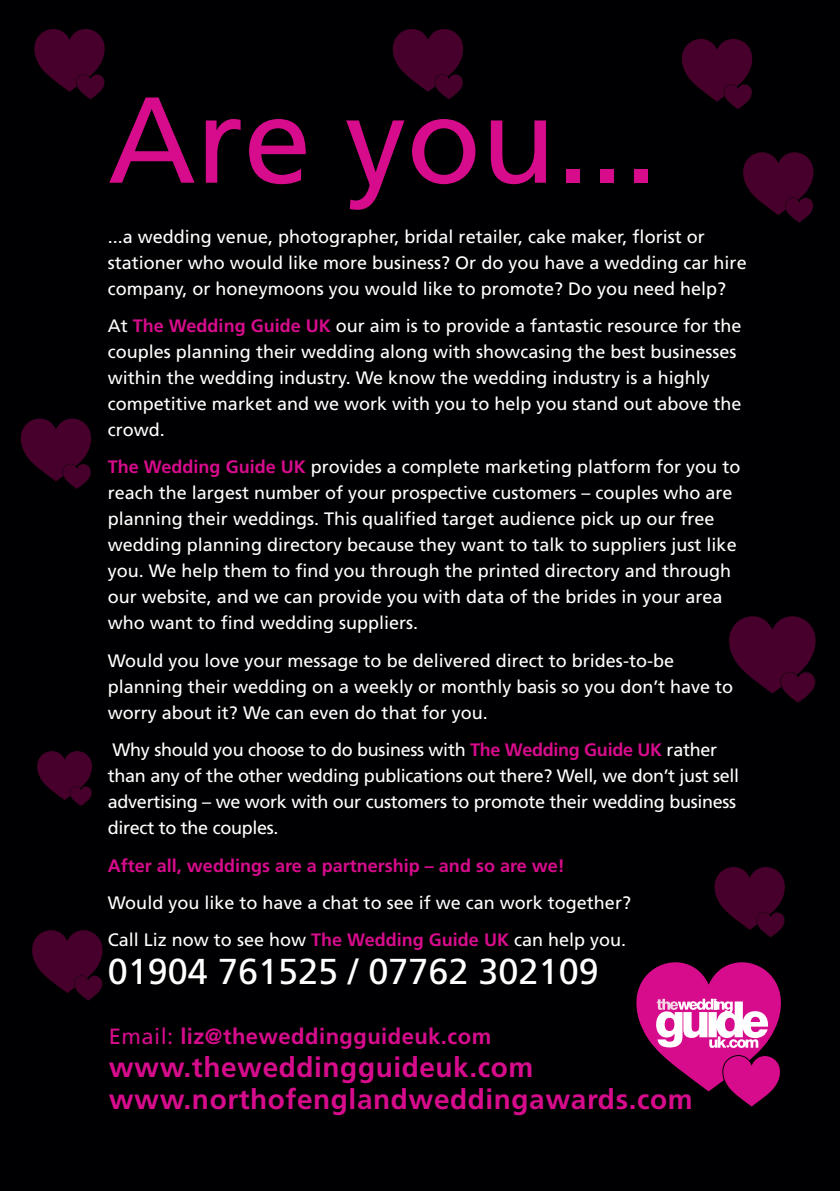
<style>
.page{position:relative;width:840px;height:1191px;background:#fff}
.page>*{position:absolute;margin:0;border:0;box-sizing:border-box;transform-origin:0 0}
.t1{font:122px "Frutiger";color:#d70c8c}
.t2{font:36px "Frutiger";color:#fff}
.t3{font:700 28px/32.6px "Frutiger";letter-spacing:.02em;color:#d70c8c}
.t4{font:700 22px "Frutiger";letter-spacing:.02em;color:#d70c8c}
.t5{font:18px/26px "Frutiger";color:#fff}
.t6{font:700 18px "Frutiger";color:#d70c8c}
.s1{font-weight:700;color:#d70c8c}
.s2{font-weight:400}
</style>
<div class="page">
<div style="left:0;top:0;width:839px;height:1191px;background:#000002"></div>
<svg style="left:37px;top:751px;width:55px;height:55px"></svg>
<svg style="left:729px;top:616px;width:87px;height:87px"></svg>
<svg style="left:682px;top:39px;width:71px;height:70px"></svg>
<svg style="left:32px;top:930px;width:71px;height:71px"></svg>
<svg style="left:743px;top:152px;width:71px;height:71px"></svg>
<svg style="left:34px;top:29px;width:71px;height:71px"></svg>
<svg style="left:20px;top:418px;width:72px;height:71px"></svg>
<svg style="left:714px;top:867px;width:71px;height:70px"></svg>
<svg style="left:392px;top:29px;width:72px;height:71px"></svg>
<svg style="left:636px;top:962px;width:145px;height:145px"></svg>
<h1 class="t1" style="left:108px;top:69px;width:551px">Are you...</h1>
<p class="t5" style="left:108px;top:223px;width:640px">...a wedding venue, photographer, bridal retailer, cake maker, florist or stationer who would like more business? Or do you have a wedding car hire company, or honeymoons you would like to promote? Do you need help?</p>
<p class="t5" style="left:108px;top:313px;width:635px">At <span class="s1">The Wedding Guide UK</span> our aim is to provide a fantastic resource for the couples planning their wedding along with showcasing the best businesses within the wedding industry. We know the wedding industry is a highly competitive market and we work with you to help you stand out above the crowd.</p>
<p class="t5" style="left:108px;top:454px;width:633px"><span class="s1">The Wedding Guide UK</span> provides a complete marketing platform for you to reach the largest number of your prospective customers – couples who are planning their weddings. This qualified target audience pick up our free wedding planning directory because they want to talk to suppliers just like you. We help them to find you through the printed directory and through our website, and we can provide you with data of the brides in your area who want to find wedding suppliers.</p>
<p class="t5" style="left:108px;top:647px;width:626px">Would you love your message to be delivered direct to brides-to-be planning their wedding on a weekly or monthly basis so you don’t have to worry about it? We can even do that for you.</p>
<p class="t5" style="left:108px;top:737px;width:632px">Why should you choose to do business with <span class="s1">The Wedding Guide UK</span> rather than any of the other wedding publications out there? Well, we don’t just sell advertising – we work with our customers to promote their wedding business direct to the couples.</p>
<p class="t6" style="left:108px;top:854px;width:458px">After all, weddings are a partnership – and so are we!</p>
<p class="t5" style="left:108px;top:884px;width:524px;line-height:37.4px">Would you like to have a chat to see if we can work together?<br>Call Liz now to see how <span class="s1">The Wedding Guide UK</span> can help you.</p>
<h2 class="t2" style="left:108px;top:950px;width:492px">01904 761525 / 07762 302109</h2>
<p class="t4" style="left:109px;top:1023px;width:384px"><span class="s2">Email:</span> liz@theweddingguideuk.com</p>
<h3 class="t3" style="left:109px;top:1050px;width:585px">www.theweddingguideuk.com www.northofenglandweddingawards.com</h3>
</div>
